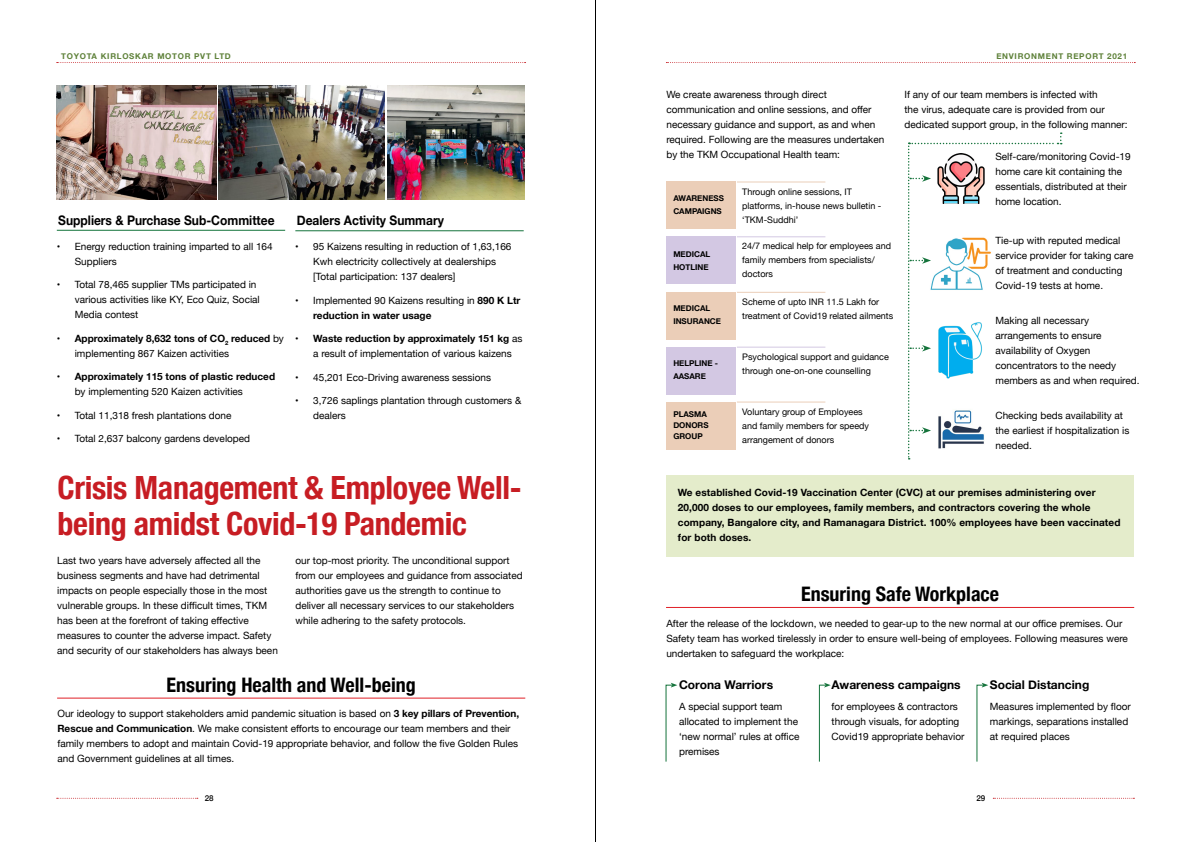
<style>
.page{position:relative;width:1191px;height:842px;background:#fff}
.page>*{position:absolute;margin:0;border:0;box-sizing:border-box;transform-origin:0 0}
.t1{font:700 condensed 32px/36px "Helvetica Neue";letter-spacing:-.01em;color:#c71d23}
.t2{font:700 condensed 20px "Helvetica Neue";color:#000}
.t3{font:700 13.2px "Helvetica Neue";color:#000;scale:.91 1}
.t4{font:700 12px "Helvetica Neue";color:#000}
.t5{font:10px/15px "Helvetica Neue";color:#000}
.t6{font:700 10px/15px "Helvetica Neue";letter-spacing:.01em;color:#000}
.t7{font:9px/14px "Helvetica Neue";color:#000}
.t8{font:700 8px/13px "Helvetica Neue";color:#000}
.t9{font:700 8px "Helvetica Neue";letter-spacing:.09em;color:#5e8139}
.t10{font:500 8px "Helvetica Neue";color:#000}
.s1{font-weight:700}
.s2{font-weight:400}
</style>
<div class="page">
<svg style="left:57px;top:62px;width:468px;height:1px"></svg>
<svg style="left:57px;top:798px;width:141px;height:1px"></svg>
<svg style="left:993px;top:798px;width:141px;height:1px"></svg>
<svg style="left:666px;top:62px;width:469px;height:1px"></svg>
<hr style="left:295px;top:230px;width:229px;height:1px;background:#14733b">
<hr style="left:57px;top:230px;width:228px;height:1px;background:#14733b">
<hr style="left:57px;top:698px;width:468px;height:1px;background:#e02027">
<img style="left:57px;top:85px;width:159px;height:114px">
<img style="left:218px;top:86px;width:166px;height:113px">
<img style="left:387px;top:85px;width:137px;height:114px">
<div style="left:667px;top:475px;width:467px;height:81px;background:#e4eccb"></div>
<div style="left:666px;top:181px;width:70px;height:48px;background:#ebceb8"></div>
<div style="left:666px;top:402px;width:70px;height:48px;background:#ebceb8"></div>
<div style="left:666px;top:292px;width:70px;height:48px;background:#ebceb8"></div>
<div style="left:666px;top:236px;width:70px;height:48px;background:#d3c8e3"></div>
<div style="left:666px;top:347px;width:70px;height:48px;background:#d3c8e3"></div>
<hr style="left:737px;top:181px;width:88px;height:1px;background:#ebceb8">
<hr style="left:737px;top:292px;width:88px;height:1px;background:#ebceb8">
<hr style="left:737px;top:402px;width:88px;height:1px;background:#ebceb8">
<hr style="left:737px;top:236px;width:88px;height:1px;background:#d3c8e3">
<hr style="left:737px;top:347px;width:88px;height:1px;background:#d3c8e3">
<hr style="left:666px;top:607px;width:468px;height:1px;background:#e02027">
<svg style="left:908px;top:132px;width:153px;height:327px"></svg>
<svg style="left:665px;top:683px;width:12px;height:79px"></svg>
<svg style="left:818px;top:683px;width:12px;height:79px"></svg>
<svg style="left:976px;top:683px;width:12px;height:79px"></svg>
<hr style="left:595px;top:0;width:1px;height:842px;background:#000">
<p class="t9" style="left:61px;top:49px;width:171px">TOYOTA KIRLOSKAR MOTOR PVT LTD</p>
<p class="t9" style="left:996px;top:49px;width:132px">ENVIRONMENT REPORT 2021</p>
<h3 class="t3" style="left:58px;top:210px;width:239px">Suppliers &amp; Purchase Sub-Committee</h3>
<h3 class="t3" style="left:297px;top:210px;width:163px">Dealers Activity Summary</h3>
<p class="t5" style="left:313px;top:240px;width:200px;text-indent:-18px">• 95 Kaizens resulting in reduction of 1,63,166<br>Kwh electricity collectively at dealerships [Total participation: 137 dealers]</p>
<p class="t5" style="left:313px;top:293px;width:209px;text-indent:-18px">• Implemented 90 Kaizens resulting in <span class="s1">890 K Ltr reduction in water usage</span></p>
<p class="t5" style="left:313px;top:332px;width:211px;text-indent:-18px"><span class="s1">• Waste reduction by approximately 151 kg</span> as a result of implementation of various kaizens</p>
<p class="t5" style="left:295px;top:370px;width:197px">• 45,201 Eco-Driving awareness sessions</p>
<p class="t5" style="left:313px;top:394px;width:210px;text-indent:-18px">• 3,726 saplings plantation through customers &amp; dealers</p>
<p class="t5" style="left:75px;top:239px;width:199px;text-indent:-18px">• Energy reduction training imparted to all 164<br>Suppliers</p>
<p class="t5" style="left:75px;top:278px;width:187px;text-indent:-18px">• Total 78,465 supplier TMs participated in various activities like KY, Eco Quiz, Social<br>Media contest</p>
<p class="t6" style="left:75px;top:331px;width:211px;text-indent:-18px">• Approximately 8,632 tons of CO<sub>2</sub> reduced <span class="s2">by implementing 867 Kaizen activities</span></p>
<p class="t6" style="left:57px;top:369px;width:220px">• Approximately 115 tons of plastic reduced</p>
<p class="t5" style="left:75px;top:385px;width:170px">by implementing 520 Kaizen activities</p>
<p class="t5" style="left:57px;top:408px;width:176px">• Total 11,318 fresh plantations done</p>
<p class="t5" style="left:57px;top:432px;width:195px">• Total 2,637 balcony gardens developed</p>
<h1 class="t1" style="left:57px;top:468px;width:465px">Crisis Management &amp; Employee Well&shy;being amidst Covid-19 Pandemic</h1>
<p class="t5" style="left:57px;top:553px;width:222px">Last two years have adversely affected all the business segments and have had detrimental impacts on people especially those in the most vulnerable groups. In these difficult times, TKM has been at the forefront of taking effective measures to counter the adverse impact. Safety and security of our stakeholders has always been</p>
<p class="t5" style="left:295px;top:553px;width:229px">our top-most priority. The unconditional support from our employees and guidance from associated authorities gave us the strength to continue to deliver all necessary services to our stakeholders while adhering to the safety protocols.</p>
<h2 class="t2" style="left:167px;top:668px;width:251px">Ensuring Health and Well-being</h2>
<p class="t5" style="left:57px;top:707px;width:463px">Our ideology to support stakeholders amid pandemic situation is based on <span class="s1">3 key pillars of Prevention, Rescue and Communication</span>. We make consistent efforts to encourage our team members and their family members to adopt and maintain Covid-19 appropriate behavior, and follow the five Golden Rules and Government guidelines at all times.</p>
<p class="t5" style="left:666px;top:88px;width:219px">We create awareness through direct communication and online sessions, and offer necessary guidance and support, as and when required. Following are the measures undertaken by the TKM Occupational Health team:</p>
<p class="t8" style="left:673px;top:192px;width:52px">AWARENESS<br>CAMPAIGNS</p>
<p class="t8" style="left:673px;top:247px;width:38px">MEDICAL<br>HOTLINE</p>
<p class="t8" style="left:673px;top:302px;width:49px">MEDICAL<br>INSURANCE</p>
<p class="t8" style="left:673px;top:357px;width:46px">HELPLINE -<br>AASARE</p>
<p class="t8" style="left:673px;top:409px;width:37px;line-height:11px">PLASMA<br>DONORS<br>GROUP</p>
<p class="t7" style="left:742px;top:185px;width:141px">Through online sessions, IT platforms, in-house news bulletin - ‘TKM-Suddhi’</p>
<p class="t7" style="left:742px;top:240px;width:150px">24/7 medical help for employees and family members from specialists/ doctors</p>
<p class="t7" style="left:742px;top:295px;width:153px">Scheme of upto INR 11.5 Lakh for treatment of Covid19 related ailments</p>
<p class="t7" style="left:742px;top:350px;width:148px">Psychological support and guidance through one-on-one counselling</p>
<p class="t7" style="left:742px;top:405px;width:128px">Voluntary group of Employees and family members for speedy arrangement of donors</p>
<p class="t5" style="left:904px;top:88px;width:225px">If any of our team members is infected with<br>the virus, adequate care is provided from our dedicated support group, in the following manner:</p>
<p class="t5" style="left:995px;top:149px;width:137px">Self-care/monitoring Covid-19 home care kit containing the essentials, distributed at their home location.</p>
<p class="t5" style="left:995px;top:234px;width:139px">Tie-up with reputed medical service provider for taking care of treatment and conducting<br>Covid-19 tests at home.</p>
<p class="t5" style="left:995px;top:313px;width:145px">Making all necessary arrangements to ensure availability of Oxygen concentrators to the needy members as and when required.</p>
<p class="t5" style="left:995px;top:408px;width:135px">Checking beds availability at the earliest if hospitalization is needed.</p>
<p class="t6" style="left:678px;top:485px;width:444px">We established Covid-19 Vaccination Center (CVC) at our premises administering over 20,000 doses to our employees, family members, and contractors covering the whole company, Bangalore city, and Ramanagara District. 100% employees have been vaccinated for both doses.</p>
<h2 class="t2" style="left:801px;top:577px;width:200px">Ensuring Safe Workplace</h2>
<p class="t5" style="left:666px;top:617px;width:463px">After the release of the lockdown, we needed to gear-up to the new normal at our office premises. Our<br>Safety team has worked tirelessly in order to ensure well-being of employees. Following measures were undertaken to safeguard the workplace:</p>
<p class="t4" style="left:679px;top:675px;width:95px">Corona Warriors</p>
<p class="t5" style="left:679px;top:699px;width:122px">A special support team allocated to implement the ‘new normal’ rules at office premises</p>
<p class="t4" style="left:831px;top:675px;width:131px">Awareness campaigns</p>
<p class="t5" style="left:831px;top:699px;width:134px">for employees &amp; contractors through visuals, for adopting<br>Covid19 appropriate behavior</p>
<p class="t4" style="left:990px;top:675px;width:101px">Social Distancing</p>
<p class="t5" style="left:990px;top:699px;width:142px">Measures implemented by floor markings, separations installed at required places</p>
<p class="t10" style="left:205px;top:792px;width:10px">28</p>
<p class="t10" style="left:976px;top:792px;width:10px">29</p>
</div>
